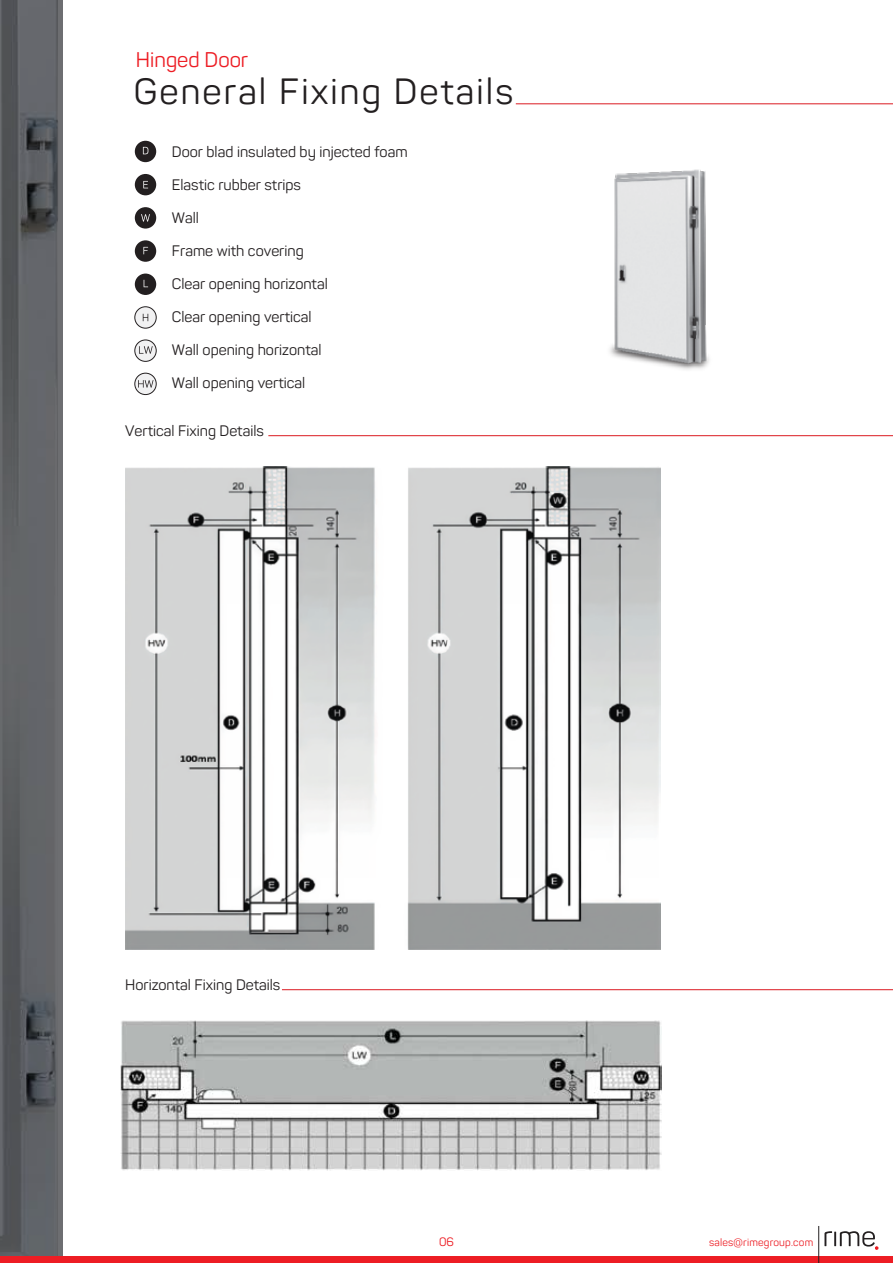
<style>
.page{position:relative;width:893px;height:1263px;background:#fff}
.page>*{position:absolute;margin:0;border:0;box-sizing:border-box;transform-origin:0 0}
.t1{font:36px "Panton";letter-spacing:.06em;color:#231f20}
.t2{font:21px "Panton";color:#ed1d24}
.t3{font:15px "Panton";color:#231f20}
.t4{font:12px "Panton";color:#ed1d24}
.t5{font:10.5px "Panton";letter-spacing:.02em;color:#ed1d24}
</style>
<div class="page">
<img style="left:610px;top:169px;width:99px;height:201px">
<svg style="left:0;top:0;width:63px;height:1256px;background:#5e6063"></svg>
<img style="left:120px;top:1020px;width:541px;height:151px">
<hr style="left:268px;top:435px;width:625px;height:1px;background:#db1a21">
<hr style="left:282px;top:989px;width:611px;height:1px;background:#db1a21">
<div style="left:135px;top:141px;width:21px;height:21px;background:#231f20;border-radius:50%"></div>
<svg style="left:143px;top:147px;width:5px;height:7px"></svg>
<div style="left:135px;top:174px;width:21px;height:21px;background:#231f20;border-radius:50%"></div>
<svg style="left:143px;top:181px;width:5px;height:7px"></svg>
<div style="left:135px;top:207px;width:21px;height:22px;background:#231f20;border-radius:50%"></div>
<svg style="left:141px;top:214px;width:9px;height:8px"></svg>
<div style="left:135px;top:240px;width:21px;height:22px;background:#231f20;border-radius:50%"></div>
<svg style="left:143px;top:247px;width:5px;height:7px"></svg>
<div style="left:135px;top:274px;width:21px;height:21px;background:#231f20;border-radius:50%"></div>
<div style="left:135px;top:307px;width:21px;height:21px;background:#f1f1f2;border-radius:50%"></div>
<div style="left:135px;top:307px;width:21px;height:21px;border:1px solid #231f20;border-radius:50%"></div>
<svg style="left:143px;top:314px;width:5px;height:7px"></svg>
<div style="left:135px;top:340px;width:21px;height:21px;background:#f1f1f2;border-radius:50%"></div>
<div style="left:135px;top:340px;width:21px;height:21px;border:1px solid #231f20;border-radius:50%"></div>
<svg style="left:139px;top:346px;width:14px;height:8px"></svg>
<div style="left:135px;top:373px;width:21px;height:22px;background:#f1f1f2;border-radius:50%"></div>
<div style="left:135px;top:373px;width:21px;height:22px;border:1px solid #231f20;border-radius:50%"></div>
<svg style="left:138px;top:380px;width:16px;height:8px"></svg>
<div style="left:0;top:1256px;width:893px;height:7px;background:#ed1d24"></div>
<svg style="left:824px;top:1231px;width:54px;height:19px"></svg>
<hr style="left:818px;top:1226px;width:1px;height:37px;background:#231f20">
<img style="left:125px;top:467px;width:535px;height:483px">
<hr style="left:516px;top:103px;width:377px;height:1px;background:#db1a21">
<h2 class="t2" style="left:136px;top:47px;width:114px">Hinged Door</h2>
<h1 class="t1" style="left:134px;top:69px;width:381px">General Fixing Details</h1>
<p class="t3" style="left:172px;top:143px;width:237px">Door blad insulated by injected foam</p>
<p class="t3" style="left:172px;top:176px;width:131px">Elastic rubber strips</p>
<p class="t3" style="left:172px;top:209px;width:29px">Wall</p>
<p class="t3" style="left:172px;top:242px;width:133px">Frame with covering</p>
<p class="t3" style="left:172px;top:275px;width:157px">Clear opening horizontal</p>
<p class="t3" style="left:172px;top:308px;width:141px">Clear opening vertical</p>
<p class="t3" style="left:172px;top:341px;width:151px">Wall opening horizontal</p>
<p class="t3" style="left:172px;top:374px;width:135px">Wall opening vertical</p>
<p class="t3" style="left:125px;top:421px;width:140px">Vertical Fixing Details</p>
<p class="t3" style="left:125px;top:975px;width:157px">Horizontal Fixing Details</p>
<p class="t4" style="left:439px;top:1234px;width:16px">06</p>
<p class="t5" style="left:709px;top:1236px;width:106px">sales@rimegroup.com</p>
</div>
